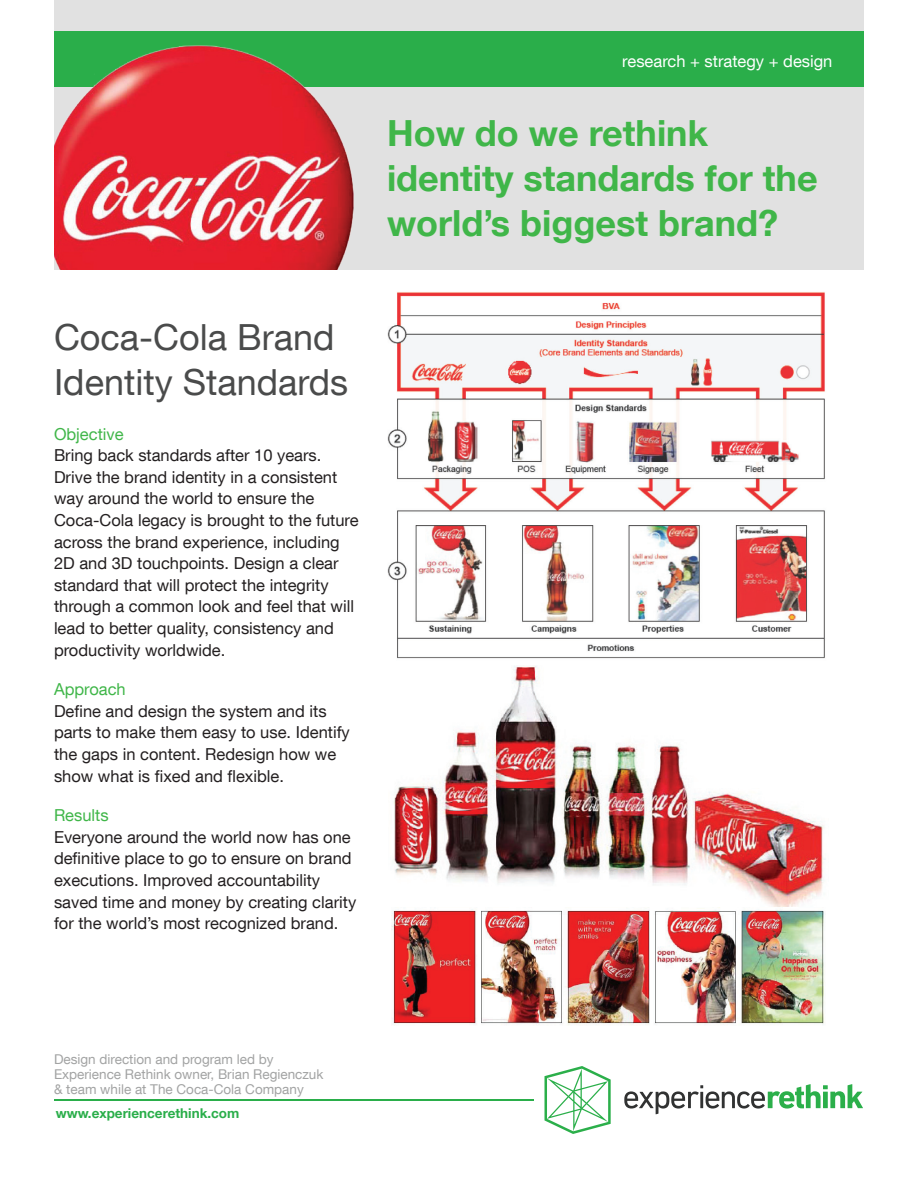
<style>
.page{position:relative;width:918px;height:1188px;background:#fff}
.page>*{position:absolute;margin:0;border:0;box-sizing:border-box;transform-origin:0 0}
.t1{font:700 36px/45px "Helvetica Neue LT Com";color:#40b649}
.t2{font:36px/45px "Helvetica Neue LT Com";color:#4a4b4b}
.t3{font:16.5px/21.6px "Helvetica Neue LT Com";color:#231f20}
.t4{font:16.5px "Helvetica Neue LT Com";color:#40b649}
.t5{font:16.5px "Helvetica Neue LT Com";color:#fff}
.t6{font:13.5px/15px "Helvetica Neue LT Com";color:#a2a3a3}
.t7{font:700 13.5px "Helvetica Neue LT Com";color:#2aae4a}
</style>
<div class="page">
<div style="left:54px;top:0;width:810px;height:270px;background:#e1e1e1"></div>
<div style="left:54px;top:32px;width:810px;height:55px;background:#2aae4a"></div>
<hr style="left:54px;top:1099px;width:480px;height:1px;background:#2aae4a">
<svg style="left:545px;top:1066px;width:66px;height:68px"></svg>
<svg style="left:624px;top:1084px;width:239px;height:30px"></svg>
<img style="left:393px;top:666px;width:433px;height:242px">
<img style="left:387px;top:292px;width:438px;height:367px">
<img style="left:391px;top:908px;width:433px;height:117px">
<img style="left:54px;top:45px;width:300px;height:225px">
<p class="t5" style="left:622px;top:51px;width:212px">research + strategy + design</p>
<h1 class="t1" style="left:387px;top:110px;width:432px">How do we rethink identity standards for the world’s biggest brand?</h1>
<h1 class="t2" style="left:54px;top:314px;width:296px">Coca-Cola Brand<br>Identity Standards</h1>
<p class="t4" style="left:54px;top:424px;width:71px">Objective</p>
<p class="t3" style="left:54px;top:444px;width:306px">Bring back standards after 10 years.<br>Drive the brand identity in a consistent way around the world to ensure the Coca-Cola legacy is brought to the future across the brand experience, including 2D and 3D touchpoints. Design a clear standard that will protect the integrity through a common look and feel that will lead to better quality, consistency and productivity worldwide.</p>
<p class="t4" style="left:54px;top:679px;width:73px">Approach</p>
<p class="t3" style="left:54px;top:700px;width:297px">Define and design the system and its parts to make them easy to use. Identify the gaps in content. Redesign how we show what is fixed and flexible.</p>
<p class="t4" style="left:54px;top:805px;width:56px">Results</p>
<p class="t3" style="left:54px;top:826px;width:304px">Everyone around the world now has one definitive place to go to ensure on brand executions. Improved accountability saved time and money by creating clarity for the world’s most recognized brand.</p>
<p class="t6" style="left:54px;top:1051px;width:271px">Design direction and program led by<br>Experience Rethink owner, Brian Regienczuk &amp; team while at The Coca-Cola Company</p>
<p class="t7" style="left:56px;top:1104px;width:185px">www.experiencerethink.com</p>
</div>
